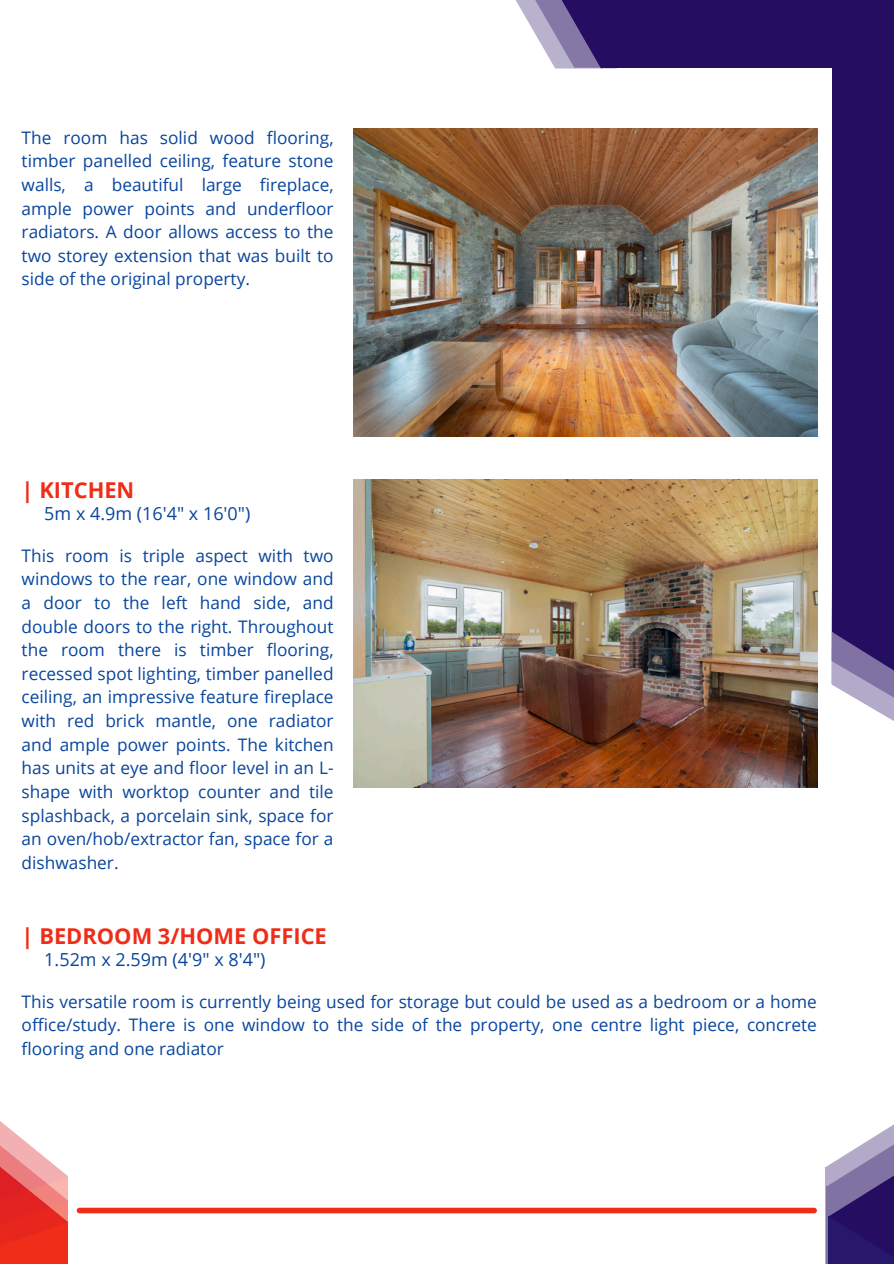
<style>
.page{position:relative;width:894px;height:1264px;background:#fff}
.page>*{position:absolute;margin:0;border:0;box-sizing:border-box;transform-origin:0 0}
.t1{font:700 21.9px "Open Sans";color:#ef2d19}
.t2{font:18px "Open Sans";color:#08459d}
.t3{font:17.25px/23.7px "Open Sans";color:#08459d;text-align:justify}
</style>
<div class="page">
<svg style="left:515px;top:0;width:13px;height:21px"></svg>
<svg style="left:528px;top:0;width:27px;height:68px;fill:#b9b2cd"></svg>
<div style="left:602px;top:0;width:291px;height:68px;background:#250e62"></div>
<svg style="left:831px;top:585px;width:62px;height:136px"></svg>
<div style="left:832px;top:0;width:61px;height:631px;background:#250e62"></div>
<svg style="left:832px;top:631px;width:61px;height:60px"></svg>
<svg style="left:555px;top:0;width:62px;height:69px"></svg>
<svg style="left:825px;top:1125px;width:68px;height:138px"></svg>
<svg style="left:0;top:1121px;width:69px;height:142px"></svg>
<div style="left:79px;top:1207px;width:735px;height:6px;background:#ef2d19"></div>
<img style="left:354px;top:128px;width:462px;height:308px">
<img style="left:354px;top:480px;width:462px;height:307px">
<h1 class="t3" style="left:22px;top:125px;width:313px">The room has solid wood flooring, timber panelled ceiling, feature stone walls, a beautiful large fireplace, ample power points and underfloor radiators. A door allows access to the two storey extension that was built to side of the original property.</h1>
<p class="t1" style="left:22px;top:474px;width:114px">| KITCHEN</p>
<p class="t2" style="left:44px;top:500px;width:207px">5m x 4.9m (16'4" x 16'0")</p>
<p class="t3" style="left:22px;top:543px;width:313px">This room is triple aspect with two windows to the rear, one window and a door to the left hand side, and double doors to the right. Throughout the room there is timber flooring, recessed spot lighting, timber panelled ceiling, an impressive feature fireplace with red brick mantle, one radiator and ample power points. The kitchen has units at eye and floor level in an L&shy;shape with worktop counter and tile splashback, a porcelain sink, space for an oven/hob/extractor fan, space for a dishwasher.</p>
<p class="t1" style="left:22px;top:920px;width:306px">| BEDROOM 3/HOME OFFICE</p>
<h1 class="t2" style="left:44px;top:946px;width:223px">1.52m x 2.59m (4'9" x 8'4")</h1>
<p class="t3" style="left:22px;top:989px;width:796px">This versatile room is currently being used for storage but could be used as a bedroom or a home office/study. There is one window to the side of the property, one centre light piece, concrete flooring and one radiator</p>
</div>
